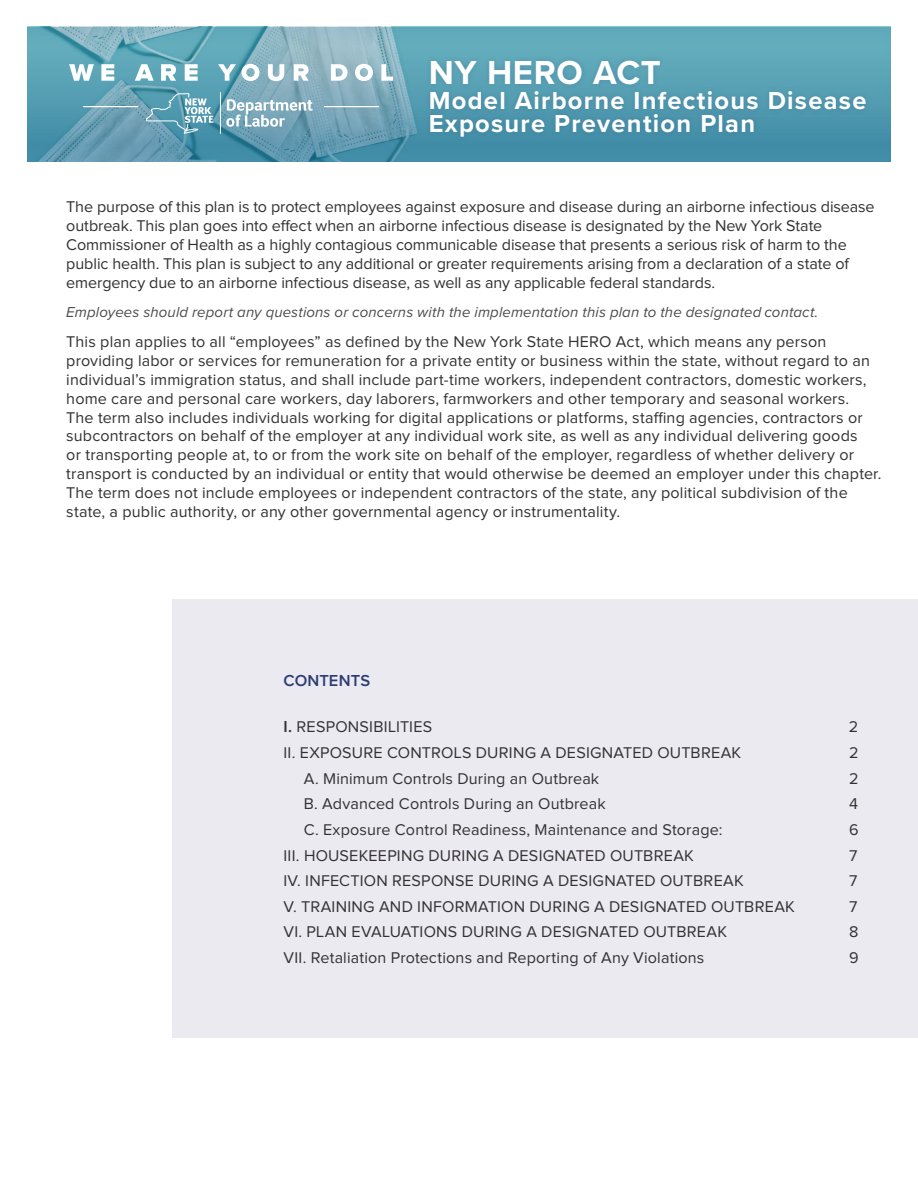
<style>
.page{position:relative;width:918px;height:1188px;background:#fff}
.page>*{position:absolute;margin:0;border:0;box-sizing:border-box;transform-origin:0 0}
.Fact_Sheet_Headline{font:700 34.5px "Proxima Nova";letter-spacing:.02em;color:#fff}
.Fact_Sheet_Headline-2{font:700 25.5px/22.5px "Proxima Nova";letter-spacing:.05em;color:#fff}
.TOC_title{font:600 16.5px "Proxima Nova";color:#2d3c74}
.Body_Copy{font:16.2px/18.9px "Proxima Nova";letter-spacing:.01em;color:#333132}
.Body_Copy-2{font:italic 15px "Proxima Nova";letter-spacing:.01em;color:#4c4c4e}
.s1{font-weight:600;font-size:16.5px}
</style>
<div class="page">
<svg style="left:27px;top:27px;width:864px;height:19px;background:#6badbd"></svg>
<svg style="left:27px;top:46px;width:864px;height:116px;background:#5d9db2"></svg>
<div style="left:424px;top:54px;width:448px;height:88px;background:#23356f;opacity:.2"></div>
<svg style="left:69px;top:64px;width:25px;height:17px"></svg>
<svg style="left:101px;top:64px;width:13px;height:17px"></svg>
<svg style="left:135px;top:64px;width:19px;height:17px"></svg>
<svg style="left:161px;top:64px;width:15px;height:17px"></svg>
<svg style="left:185px;top:64px;width:13px;height:17px"></svg>
<svg style="left:218px;top:64px;width:42px;height:17px"></svg>
<svg style="left:268px;top:64px;width:16px;height:17px"></svg>
<svg style="left:294px;top:64px;width:15px;height:17px"></svg>
<svg style="left:331px;top:64px;width:16px;height:17px"></svg>
<svg style="left:355px;top:64px;width:18px;height:17px"></svg>
<svg style="left:381px;top:64px;width:12px;height:17px"></svg>
<hr style="left:324px;top:106px;width:55px;height:1px;background:#fff">
<hr style="left:83px;top:106px;width:55px;height:1px;background:#fff">
<svg style="left:226px;top:99px;width:87px;height:28px"></svg>
<hr style="left:220px;top:92px;width:1px;height:42px;background:#fff">
<svg style="left:146px;top:93px;width:67px;height:41px;background:#6fa9bb"></svg>
<div style="left:172px;top:599px;width:746px;height:438px;background:#ebeaf0"></div>
<p class="Fact_Sheet_Headline" style="left:429px;top:47px;width:234px">NY HERO ACT</p>
<p class="Fact_Sheet_Headline-2" style="left:429px;top:89px;width:439px">Model Airborne Infectious Disease<br>Exposure Prevention Plan</p>
<p class="Body_Copy" style="left:66px;top:198px;width:810px">The purpose of this plan is to protect employees against exposure and disease during an airborne infectious disease outbreak. This plan goes into effect when an airborne infectious disease is designated by the New York State Commissioner of Health as a highly contagious communicable disease that presents a serious risk of harm to the public health. This plan is subject to any additional or greater requirements arising from a declaration of a state of emergency due to an airborne infectious disease, as well as any applicable federal standards.</p>
<p class="Body_Copy-2" style="left:66px;top:301px;width:753px">Employees should report any questions or concerns with the implementation this plan to the designated contact.</p>
<p class="Body_Copy" style="left:66px;top:333px;width:817px">This plan applies to all “employees” as defined by the New York State HERO Act, which means any person providing labor or services for remuneration for a private entity or business within the state, without regard to an individual’s immigration status, and shall include part-time workers, independent contractors, domestic workers, home care and personal care workers, day laborers, farmworkers and other temporary and seasonal workers.<br>The term also includes individuals working for digital applications or platforms, staffing agencies, contractors or subcontractors on behalf of the employer at any individual work site, as well as any individual delivering goods<br>or transporting people at, to or from the work site on behalf of the employer, regardless of whether delivery or transport is conducted by an individual or entity that would otherwise be deemed an employer under this chapter.<br>The term does not include employees or independent contractors of the state, any political subdivision of the state, a public authority, or any other governmental agency or instrumentality.</p>
<p class="TOC_title" style="left:284px;top:669px;width:88px">CONTENTS</p>
<p class="Body_Copy" style="left:284px;top:718px;width:150px"><span class="s1">I.</span> RESPONSIBILITIES</p>
<p class="Body_Copy" style="left:849px;top:718px;width:11px">2</p>
<p class="Body_Copy" style="left:284px;top:744px;width:459px">II. EXPOSURE CONTROLS DURING A DESIGNATED OUTBREAK</p>
<p class="Body_Copy" style="left:849px;top:744px;width:11px">2</p>
<p class="Body_Copy" style="left:304px;top:769px;width:297px">A. Minimum Controls During an Outbreak</p>
<p class="Body_Copy" style="left:849px;top:769px;width:11px">2</p>
<p class="Body_Copy" style="left:304px;top:795px;width:303px">B. Advanced Controls During an Outbreak</p>
<p class="Body_Copy" style="left:849px;top:795px;width:10px">4</p>
<p class="Body_Copy" style="left:304px;top:821px;width:420px">C. Exposure Control Readiness, Maintenance and Storage:</p>
<p class="Body_Copy" style="left:849px;top:821px;width:11px">6</p>
<p class="Body_Copy" style="left:284px;top:846px;width:412px">III. HOUSEKEEPING DURING A DESIGNATED OUTBREAK</p>
<p class="Body_Copy" style="left:849px;top:846px;width:10px">7</p>
<p class="Body_Copy" style="left:284px;top:872px;width:462px">IV. INFECTION RESPONSE DURING A DESIGNATED OUTBREAK</p>
<p class="Body_Copy" style="left:849px;top:872px;width:10px">7</p>
<p class="Body_Copy" style="left:284px;top:898px;width:513px">V. TRAINING AND INFORMATION DURING A DESIGNATED OUTBREAK</p>
<p class="Body_Copy" style="left:849px;top:898px;width:10px">7</p>
<p class="Body_Copy" style="left:284px;top:923px;width:445px">VI. PLAN EVALUATIONS DURING A DESIGNATED OUTBREAK</p>
<p class="Body_Copy" style="left:849px;top:923px;width:11px">8</p>
<p class="Body_Copy" style="left:284px;top:949px;width:422px">VII. Retaliation Protections and Reporting of Any Violations</p>
<p class="Body_Copy" style="left:849px;top:949px;width:11px">9</p>
</div>
